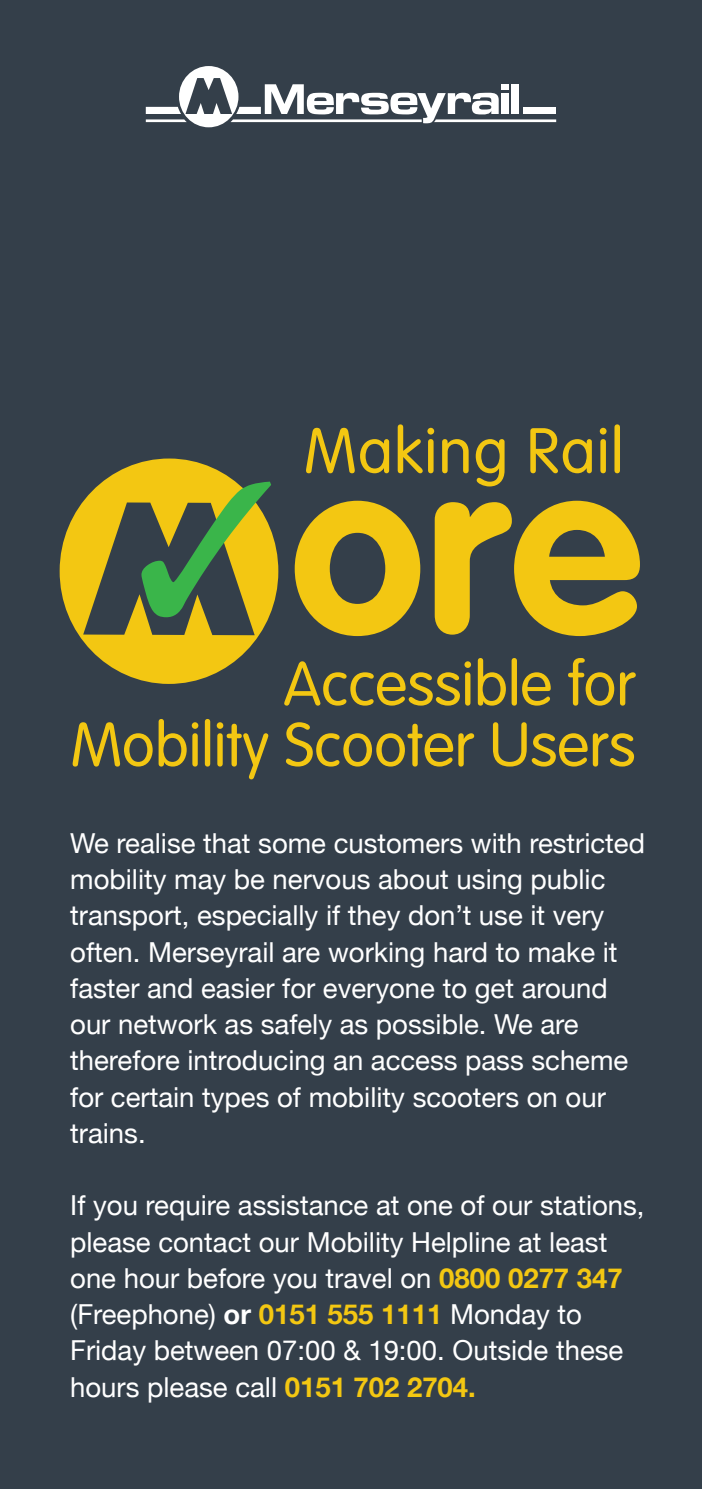
<style>
.page{position:relative;width:702px;height:1489px;background:#fff}
.page>*{position:absolute;margin:0;border:0;box-sizing:border-box;transform-origin:0 0}
.t1{font:700 243.25px "VAG Rounded Std";color:#f3c712}
.t2{font:300 62.75px "VAG Rounded Std";letter-spacing:.02em;color:#f3c712}
.t3{font:300 61.25px/61px "VAG Rounded Std";color:#f3c712;text-align:right}
.t4{font:27.5px/36.2px "Helvetica Neue";color:#fff}
.s1{color:#3ab54a}
.s2{font-weight:700;color:#f3c712}
.s3{font-weight:700}
</style>
<div class="page">
<div style="left:0;top:0;width:702px;height:1488px;background:#343f4a"></div>
<svg style="left:146px;top:66px;width:410px;height:61px"></svg>
<svg style="left:59px;top:458px;width:219px;height:226px"></svg>
<h2 class="t2" style="left:304px;top:415px;width:321px">Making Rail</h2>
<h1 class="t1" style="left:134px;top:404px;width:510px"><span class="s1">✓</span>ore</h1>
<h3 class="t3" style="left:71px;top:655px;width:566px">Accessible for<br>Mobility Scooter Users</h3>
<p class="t4" style="left:70px;top:826px;width:576px">We realise that some customers with restricted mobility may be nervous about using public transport, especially if they don’t use it very often. Merseyrail are working hard to make it faster and easier for everyone to get around our network as safely as possible. We are therefore introducing an access pass scheme for certain types of mobility scooters on our trains.</p>
<p class="t4" style="left:70px;top:1188px;width:576px">If you require assistance at one of our stations, please contact our Mobility Helpline at least one hour before you travel on <span class="s2">0800 0277 347 </span>(Freephone) <span class="s3">or</span> <span class="s2">0151 555 1111</span> Monday to Friday between 07:00 &amp; 19:00. Outside these hours please call <span class="s2">0151 702 2704.</span></p>
</div>
